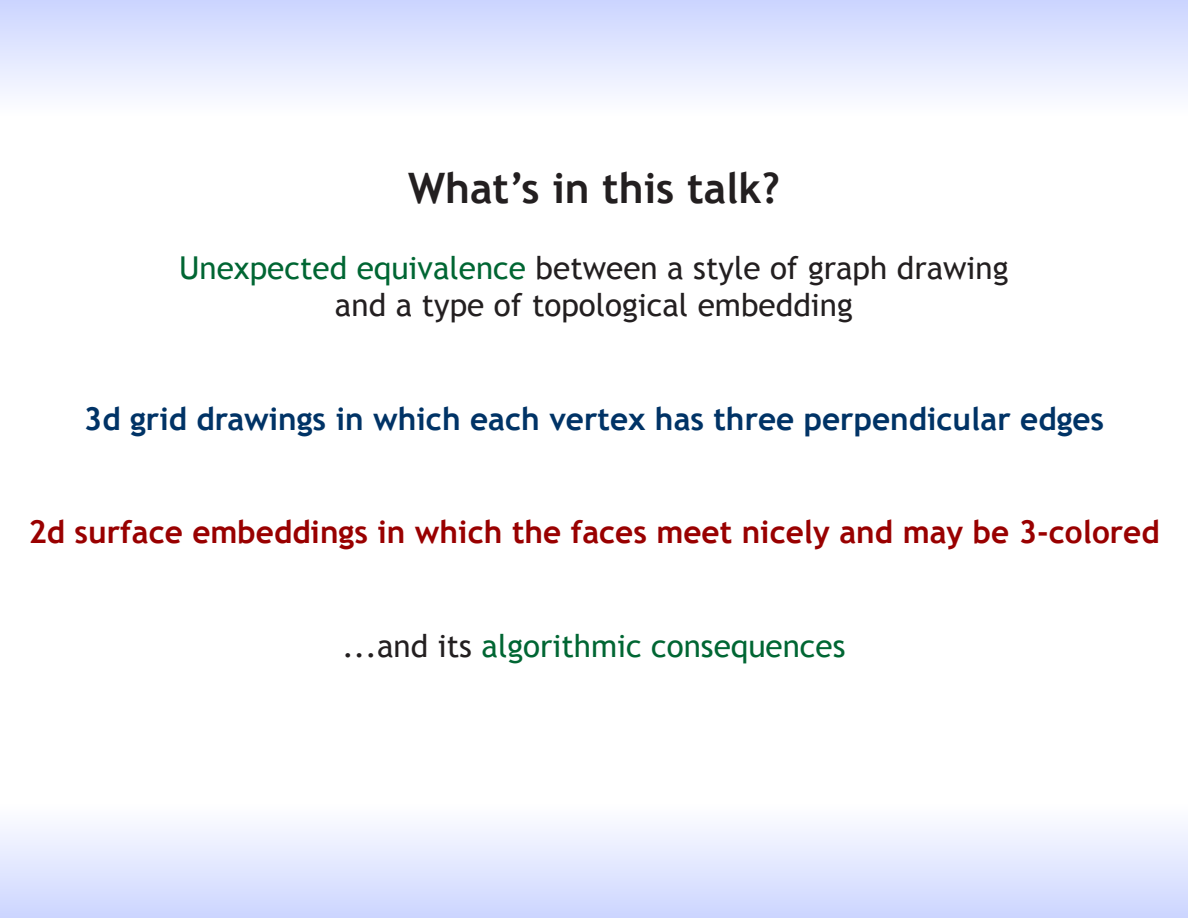
<style>
.page{position:relative;width:1188px;height:918px;background:#fff}
.page>*{position:absolute;margin:0;border:0;box-sizing:border-box;transform-origin:0 0}
.t1{font:700 42px "Trebuchet MS";color:#231f20}
.t2{font:31.5px "Trebuchet MS";color:#231f20}
.t3{font:700 31.5px "Trebuchet MS";color:#900}
.t4{font:700 31.5px "Trebuchet MS";color:#036}
.t5{font:31.5px "Trebuchet MS";color:#063}
.s1{color:#063}
.s2{color:#231f20}
</style>
<div class="page">
<div style="left:0;top:804px;width:1188px;height:114px;background:linear-gradient(to bottom,#fefeff,#ccd5ff)"></div>
<div style="left:0;top:0;width:1188px;height:115px;background:linear-gradient(to bottom,#cbd4ff,#fefeff)"></div>
<p class="t1" style="left:408px;top:162px;width:373px">What’s in this talk?</p>
<p class="t2" style="left:179px;top:249px;width:831px"><span class="s1">Unexpected equivalence</span> between a style of graph drawing</p>
<p class="t2" style="left:335px;top:287px;width:519px">and a type of topological embedding</p>
<p class="t4" style="left:84px;top:399px;width:1022px">3d grid drawings in which each vertex has three perpendicular edges</p>
<p class="t3" style="left:28px;top:512px;width:1133px">2d surface embeddings in which the faces meet nicely and may be 3-colored</p>
<p class="t5" style="left:342px;top:627px;width:505px"><span class="s2">...and its</span> algorithmic consequences</p>
</div>
